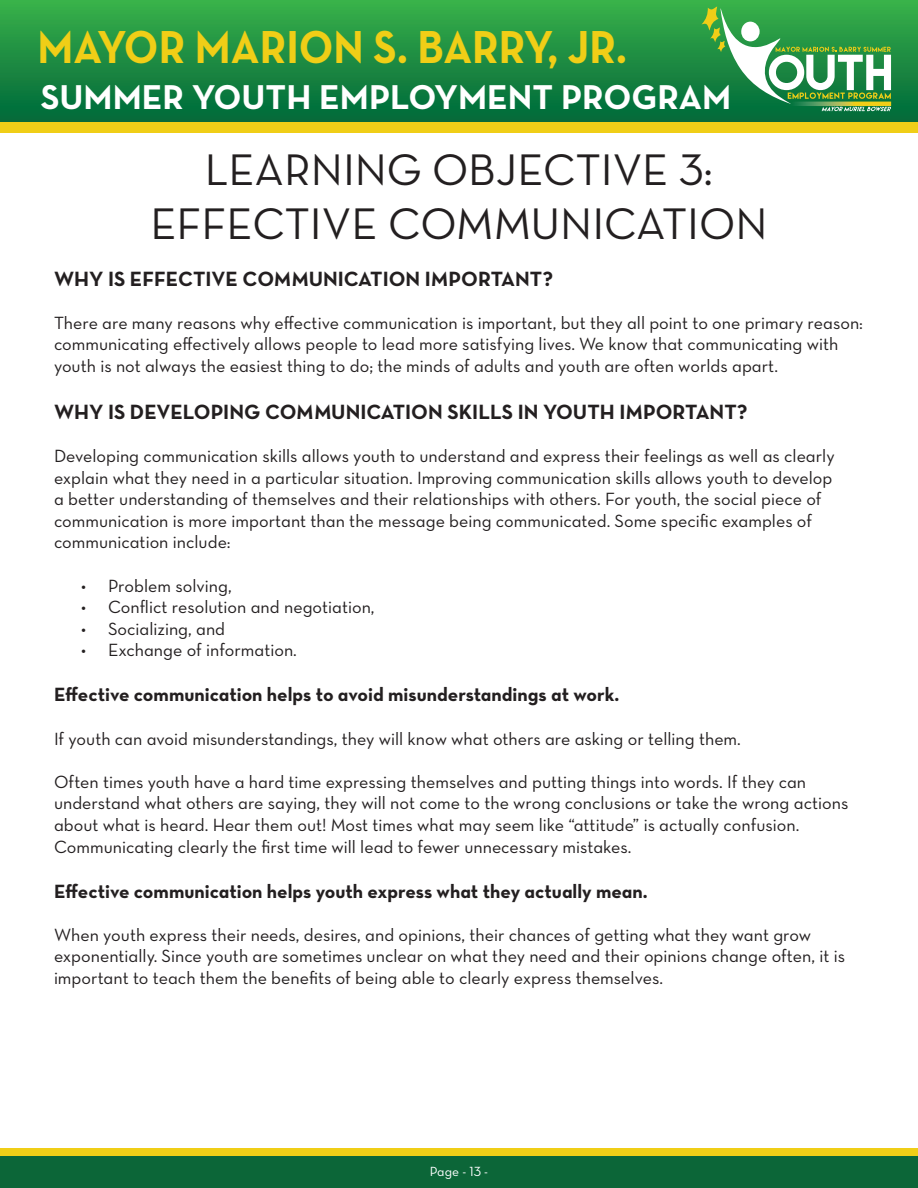
<style>
.page{position:relative;width:918px;height:1188px;background:#fff}
.page>*{position:absolute;margin:0;border:0;box-sizing:border-box;transform-origin:0 0}
.t1{font:700 47.1px "Neutra Text";color:#f0ce17;scale:.92 1}
.t2{font:45px/54px "Neutra Text Book Alt";color:#231f20;text-align:center}
.t3{font:700 35.1px "Neutra Text";color:#fff}
.t4{font:21px "Neutra Text Bold Alt";color:#231f20}
.t5{font:19.5px "Neutra Text Bold Alt";color:#231f20}
.t6{font:18px/21.6px "Neutra Text Book Alt";color:#231f20}
.t7{font:13.5px "Neutra Text Book Alt";color:#fff}
</style>
<div class="page">
<div style="left:0;top:0;width:918px;height:126px;background:linear-gradient(to bottom,#39b14a,#006639)"></div>
<div style="left:0;top:122px;width:918px;height:11px;background:#f0ce17"></div>
<svg style="left:702px;top:6px;width:189px;height:105px"></svg>
<svg style="left:790px;top:102px;width:101px;height:4px"></svg>
<div style="left:0;top:1154px;width:918px;height:34px;background:#0c6638"></div>
<div style="left:0;top:1148px;width:918px;height:8px;background:#f0ce17"></div>
<h1 class="t1" style="left:38px;top:18px;width:642px">MAYOR MARION S. BARRY, JR.</h1>
<h3 class="t3" style="left:41px;top:75px;width:692px">SUMMER YOUTH EMPLOYMENT PROGRAM</h3>
<h2 class="t2" style="left:150px;top:142px;width:619px">LEARNING OBJECTIVE 3:<br>EFFECTIVE COMMUNICATION</h2>
<p class="t4" style="left:54px;top:265px;width:501px">WHY IS EFFECTIVE COMMUNICATION IMPORTANT?</p>
<p class="t6" style="left:54px;top:312px;width:811px">There are many reasons why effective communication is important, but they all point to one primary reason: communicating effectively allows people to lead more satisfying lives. We know that communicating with youth is not always the easiest thing to do; the minds of adults and youth are often worlds apart.</p>
<p class="t4" style="left:54px;top:399px;width:695px">WHY IS DEVELOPING COMMUNICATION SKILLS IN YOUTH IMPORTANT?</p>
<p class="t6" style="left:54px;top:445px;width:782px">Developing communication skills allows youth to understand and express their feelings as well as clearly explain what they need in a particular situation. Improving communication skills allows youth to develop a better understanding of themselves and their relationships with others. For youth, the social piece of communication is more important than the message being communicated. Some specific examples of communication include:</p>
<p class="t6" style="left:81px;top:574px;width:152px">• Problem solving,</p>
<p class="t6" style="left:81px;top:596px;width:295px">• Conflict resolution and negotiation,</p>
<p class="t6" style="left:81px;top:618px;width:146px">• Socializing, and</p>
<p class="t6" style="left:81px;top:639px;width:217px">• Exchange of information.</p>
<p class="t5" style="left:54px;top:683px;width:567px">Effective communication helps to avoid misunderstandings at work.</p>
<p class="t6" style="left:54px;top:727px;width:688px">If youth can avoid misunderstandings, they will know what others are asking or telling them.</p>
<p class="t6" style="left:54px;top:771px;width:796px">Often times youth have a hard time expressing themselves and putting things into words. If they can understand what others are saying, they will not come to the wrong conclusions or take the wrong actions about what is heard. Hear them out! Most times what may seem like “attitude” is actually confusion.<br>Communicating clearly the first time will lead to fewer unnecessary mistakes.</p>
<p class="t5" style="left:54px;top:879px;width:595px">Effective communication helps youth express what they actually mean.</p>
<p class="t6" style="left:54px;top:924px;width:793px">When youth express their needs, desires, and opinions, their chances of getting what they want grow exponentially. Since youth are sometimes unclear on what they need and their opinions change often, it is important to teach them the benefits of being able to clearly express themselves.</p>
<p class="t7" style="left:430px;top:1163px;width:60px">Page - 13 -</p>
</div>
